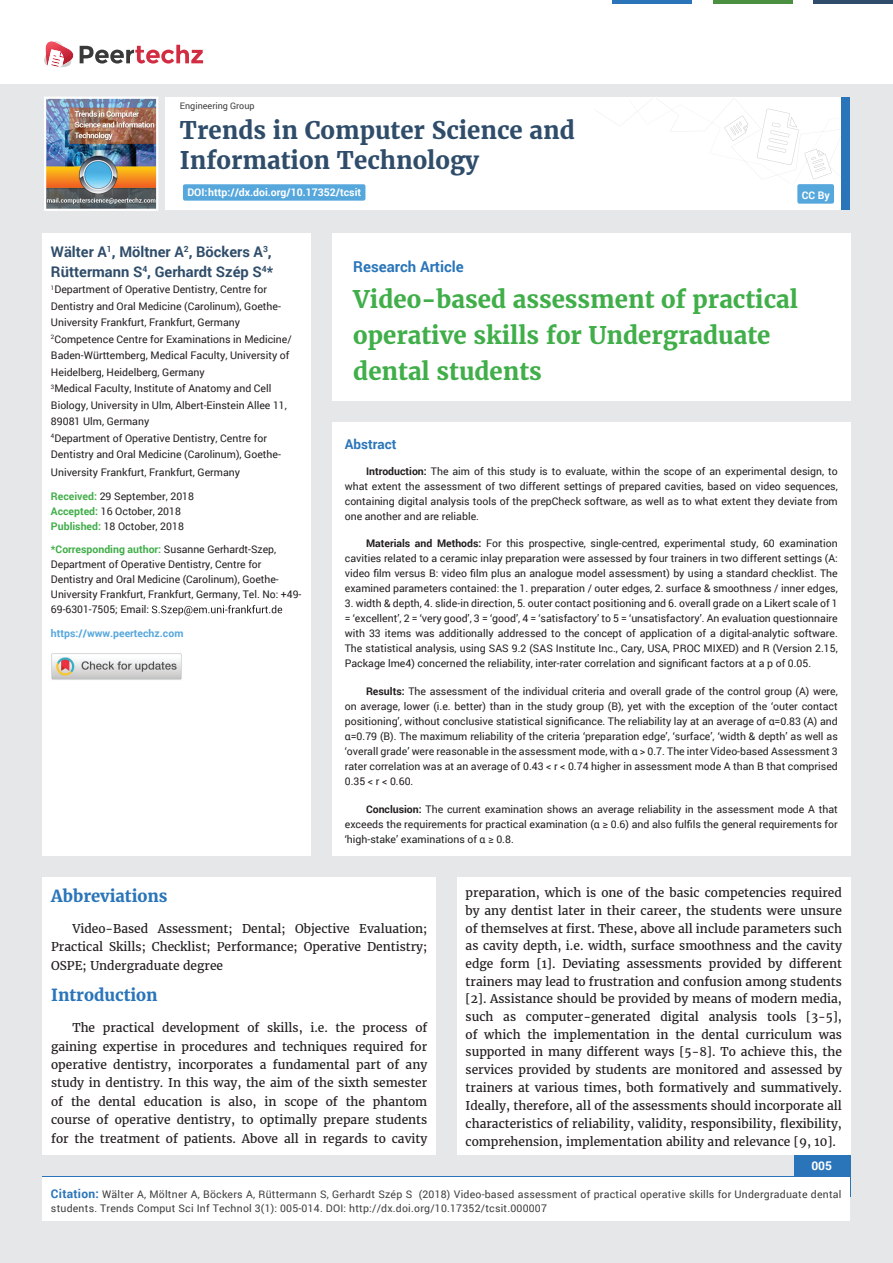
<style>
.page{position:relative;width:893px;height:1263px;background:#e6e7e9}
.page>*{position:absolute;margin:0;border:0;box-sizing:border-box;transform-origin:0 0}
.t1{font:700 24px/36px "Merriweather";color:#40ae49}
.t2{font:700 24px/30px "Merriweather";color:#2f4d6a}
.t3{font:700 16.5px "Merriweather";color:#2a75ba}
.t4{font:700 15px "Roboto";color:#2a75ba}
.t5{font:700 14.7px/19.5px "Roboto";color:#2f4d6a}
.t6{font:700 13.5px "Roboto";color:#2a75ba}
.t7{font:12px/17.7px "Merriweather";color:#231f20;text-align:justify}
.t8{font:700 12px "Roboto";color:#fff}
.t9{font:10.5px/15px "Roboto";color:#231f20;text-align:justify}
.t10{font:10.5px/13.5px "Roboto";letter-spacing:.02em;color:#3e3e3f}
.t11{font:700 10.5px "Roboto";color:#fff}
.t12{font:700 10.5px "Roboto";color:#56a7dc}
.t13{font:9px "Roboto";color:#3e3e3f}
.s1{font-weight:700;color:#44af4b}
.s2{font-weight:700;color:#40ae49}
.s3{font-weight:700}
.s4{font-weight:700;font-size:12px;color:#2a75ba}
</style>
<div class="page">
<div style="left:165px;top:98px;width:684px;height:112px;background:#fff"></div>
<svg style="left:597px;top:100px;width:235px;height:79px"></svg>
<div style="left:841px;top:98px;width:8px;height:112px;background:#2a75ba"></div>
<img style="left:44px;top:97px;width:114px;height:114px">
<div style="left:0;top:0;width:893px;height:83px;background:#fff"></div>
<svg style="left:44px;top:41px;width:159px;height:27px"></svg>
<hr style="left:713px;top:0;width:79px;height:3px;background:#4b9041">
<hr style="left:612px;top:0;width:80px;height:3px;background:#2a75ba">
<hr style="left:813px;top:0;width:80px;height:3px;background:#2f4d6a">
<div style="left:794px;top:1154px;width:56px;height:43px;background:#2a75ba"></div>
<div style="left:797px;top:184px;width:37px;height:20px;background:#56a7dc;border-radius:2px"></div>
<div style="left:42px;top:1177px;width:808px;height:43px;background:#fff"></div>
<div style="left:183px;top:184px;width:182px;height:17px;background:#56a7dc;border-radius:2px"></div>
<div style="left:332px;top:422px;width:518px;height:434px;background:#fff"></div>
<div style="left:332px;top:233px;width:518px;height:168px;background:#fff"></div>
<div style="left:42px;top:233px;width:269px;height:623px;background:#fff"></div>
<svg style="left:152px;top:605px;width:130px;height:11px"></svg>
<div style="left:43px;top:877px;width:393px;height:277px;background:#fff"></div>
<div style="left:457px;top:877px;width:393px;height:277px;background:#fff"></div>
<img style="left:51px;top:653px;width:131px;height:27px">
<p class="t13" style="left:180px;top:99px;width:76px">Engineering Group</p>
<h1 class="t2" style="left:180px;top:116px;width:396px">Trends in Computer Science and<br>Information Technology</h1>
<p class="t11" style="left:187px;top:185px;width:175px">DOI: http://dx.doi.org/10.17352/tcsit</p>
<p class="t11" style="left:802px;top:188px;width:29px">CC By</p>
<h3 class="t5" style="left:51px;top:242px;width:224px">Wälter A<sup>1</sup>, Möltner A<sup>2</sup>, Böckers A<sup>3</sup>,<br>Rüttermann S<sup>4</sup>, Gerhardt Szép S<sup>4</sup>*</h3>
<p class="t9" style="left:51px;top:281px;width:242px;line-height:16.5px;text-align:left"><sup>1</sup>Department of Operative Dentistry, Centre for Dentistry and Oral Medicine (Carolinum), Goethe-University Frankfurt, Frankfurt, Germany <sup>2</sup>Competence Centre for Examinations in Medicine/ Baden-Württemberg, Medical Faculty, University of Heidelberg, Heidelberg, Germany<br><sup>3</sup>Medical Faculty, Institute of Anatomy and Cell Biology, University in Ulm, Albert-Einstein Allee 11, 89081 Ulm, Germany<br><sup>4</sup>Department of Operative Dentistry, Centre for Dentistry and Oral Medicine (Carolinum), Goethe-</p>
<p class="t9" style="left:51px;top:465px;width:191px">University Frankfurt, Frankfurt, Germany</p>
<p class="t9" style="left:51px;top:488px;width:145px;text-align:left"><span class="s1">Received:</span> 29 September, 2018<br><span class="s2">Accepted:</span> 16 October, 2018<br><span class="s2">Published:</span> 18 October, 2018</p>
<p class="t9" style="left:51px;top:542px;width:252px;text-align:left"><span class="s2">*Corresponding author:</span> Susanne Gerhardt-Szep, Department of Operative Dentistry, Centre for Dentistry and Oral Medicine (Carolinum), Goethe-University Frankfurt, Frankfurt, Germany, Tel. No: +49- 69-6301-7505; Email:</p>
<p class="t12" style="left:51px;top:626px;width:134px">https://www.peertechz.com</p>
<h3 class="t4" style="left:353px;top:256px;width:112px">Research Article</h3>
<h1 class="t1" style="left:353px;top:281px;width:446px">Video-based assessment of practical operative skills for Undergraduate dental students</h1>
<p class="t6" style="left:345px;top:435px;width:53px">Abstract</p>
<p class="t9" style="left:345px;top:463px;width:494px;text-indent:21px"><span class="s3">Introduction:</span> The aim of this study is to evaluate, within the scope of an experimental design, to what extent the assessment of two different settings of prepared cavities, based on video sequences, containing digital analysis tools of the prepCheck software, as well as to what extent they deviate from one another and are reliable.</p>
<p class="t9" style="left:345px;top:536px;width:494px;text-indent:21px"><span class="s3">Materials and Methods:</span> For this prospective, single-centred, experimental study, 60 examination cavities related to a ceramic inlay preparation were assessed by four trainers in two different settings (A: video film versus B: video film plus an analogue model assessment) by using a standard checklist. The examined parameters contained: the 1. preparation / outer edges, 2. surface &amp; smoothness / inner edges,</p>
<p class="t9" style="left:345px;top:596px;width:494px">3. width &amp; depth, 4. slide-in direction, 5. outer contact positioning and 6. overall grade on a Likert scale of 1 = ‘excellent’, 2 = ‘very good’, 3 = ‘good’, 4 = ‘satisfactory’ to 5 = ‘unsatisfactory’. An evaluation questionnaire with 33 items was additionally addressed to the concept of application of a digital-analytic software.<br>The statistical analysis, using SAS 9.2 (SAS Institute Inc., Cary, USA, PROC MIXED) and R (Version 2.15, Package lme4) concerned the reliability, inter-rater correlation and significant factors at a p of 0.05.</p>
<p class="t9" style="left:345px;top:683px;width:494px;text-indent:21px"><span class="s3">Results:</span> The assessment of the individual criteria and overall grade of the control group (A) were, on average, lower (i.e. better) than in the study group (B), yet with the exception of the ‘outer contact positioning’, without conclusive statistical significance. The reliability lay at an average of α=0.83 (A) and α=0.79 (B). The maximum reliability of the criteria ‘preparation edge’, ‘surface’, ‘width &amp; depth’ as well as ‘overall grade’ were reasonable in the assessment mode, with α &gt; 0.7. The inter Video-based Assessment 3 rater correlation was at an average of 0.43 &lt; r &lt; 0.74 higher in assessment mode A than B that comprised 0.35 &lt; r &lt; 0.60.</p>
<p class="t9" style="left:345px;top:801px;width:494px;text-indent:21px"><span class="s3">Conclusion:</span> The current examination shows an average reliability in the assessment mode A that exceeds the requirements for practical examination (α ≥ 0.6) and also fulfils the general requirements for ‘high-stake’ examinations of α ≥ 0.8.</p>
<h2 class="t3" style="left:51px;top:885px;width:118px">Abbreviations</h2>
<p class="t7" style="left:51px;top:919px;width:378px;line-height:18.5px;text-indent:21px">Video-Based Assessment; Dental; Objective Evaluation; Practical Skills; Checklist; Performance; Operative Dentistry; OSPE; Undergraduate degree</p>
<h2 class="t3" style="left:51px;top:985px;width:108px">Introduction</h2>
<p class="t7" style="left:51px;top:1019px;width:378px;line-height:18.5px;text-indent:21px">The practical development of skills, i.e. the process of gaining expertise in procedures and techniques required for operative dentistry, incorporates a fundamental part of any study in dentistry. In this way, the aim of the sixth semester of the dental education is also, in scope of the phantom course of operative dentistry, to optimally prepare students for the treatment of patients. Above all in regards to cavity</p>
<p class="t7" style="left:466px;top:884px;width:378px">preparation, which is one of the basic competencies required by any dentist later in their career, the students were unsure of themselves at first. These, above all include parameters such as cavity depth, i.e. width, surface smoothness and the cavity edge form [1]. Deviating assessments provided by different trainers may lead to frustration and confusion among students [2]. Assistance should be provided by means of modern media, such as computer-generated digital analysis tools [3-5], of which the implementation in the dental curriculum was supported in many different ways [5-8]. To achieve this, the services provided by students are monitored and assessed by trainers at various times, both formatively and summatively.<br>Ideally, therefore, all of the assessments should incorporate all characteristics of reliability, validity, responsibility, flexibility, comprehension, implementation ability and relevance [9, 10].</p>
<p class="t8" style="left:811px;top:1158px;width:22px">005</p>
<p class="t10" style="left:51px;top:1188px;width:792px"><span class="s4">Citation:</span> Wälter A, Möltner A, Böckers A, Rüttermann S, Gerhardt Szép S (2018) Video-based assessment of practical operative skills for Undergraduate dental students. Trends Comput Sci Inf Technol 3(1): 005-014. DOI: http://dx.doi.org/10.17352/tcsit.000007</p>
<p class="t10" style="left:51px;top:1194px;width:639px"><span class="s4">Citation:</span> Szyszkowicz M (2016) Squaring the Circle Using Modified Tartaglia Method. Peertechz J Comput Sci Eng 1(1): 001-014.</p>
</div>
